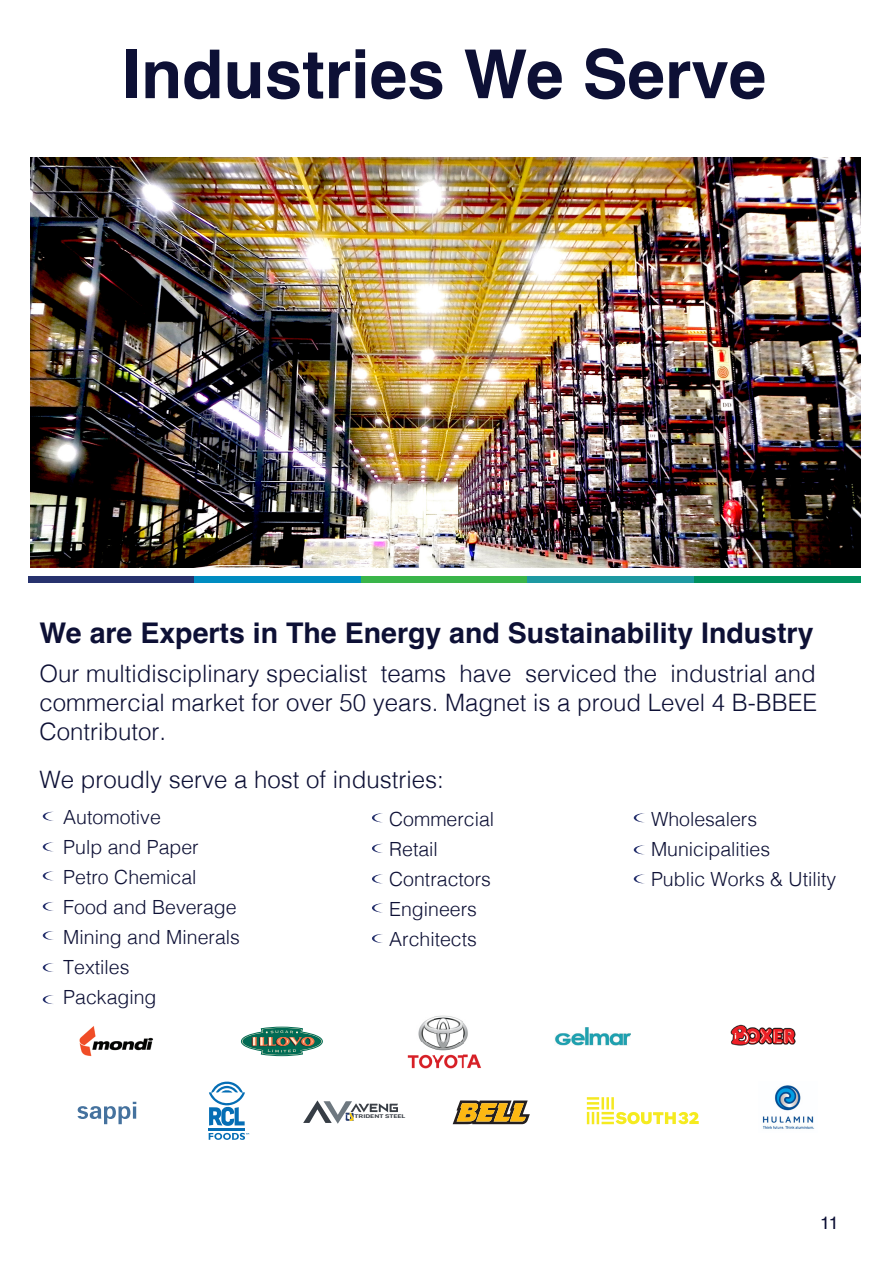
<style>
.page{position:relative;width:893px;height:1263px;background:#fff}
.page>*{position:absolute;margin:0;border:0;box-sizing:border-box;transform-origin:0 0}
.t1{font:700 67.5px "Helvetica";color:#0d1035}
.t2{font:700 28.5px "Helvetica";color:#0d1035}
.t3{font:300 24px/28.8px "Helvetica";color:#0d1035;text-align:justify}
.t4{font:300 19.5px/30px "Helvetica";color:#0d1035}
.t5{font:18px "Helvetica";color:#0d1035}
.t6{font:700 5.25px "Duran";color:#3b4047;scale:1.41 1}
</style>
<div class="page">
<img style="left:731px;top:1025px;width:65px;height:20px">
<img style="left:555px;top:1028px;width:75px;height:17px">
<svg style="left:78px;top:1102px;width:58px;height:22px"></svg>
<img style="left:79px;top:1026px;width:74px;height:31px">
<svg style="left:43px;top:812px;width:11px;height:9px"></svg>
<svg style="left:372px;top:813px;width:11px;height:9px"></svg>
<svg style="left:634px;top:813px;width:11px;height:9px"></svg>
<svg style="left:43px;top:871px;width:11px;height:9px"></svg>
<svg style="left:372px;top:874px;width:11px;height:9px"></svg>
<svg style="left:634px;top:874px;width:11px;height:9px"></svg>
<svg style="left:43px;top:931px;width:11px;height:9px"></svg>
<svg style="left:43px;top:842px;width:11px;height:9px"></svg>
<svg style="left:372px;top:844px;width:11px;height:9px"></svg>
<svg style="left:634px;top:845px;width:11px;height:9px"></svg>
<svg style="left:43px;top:902px;width:11px;height:9px"></svg>
<svg style="left:372px;top:903px;width:11px;height:9px"></svg>
<svg style="left:372px;top:934px;width:11px;height:9px"></svg>
<svg style="left:43px;top:963px;width:11px;height:9px"></svg>
<svg style="left:43px;top:995px;width:11px;height:9px"></svg>
<svg style="left:453px;top:1100px;width:77px;height:24px;background:#aa893d"></svg>
<img style="left:31px;top:157px;width:829px;height:411px">
<div style="left:28px;top:577px;width:167px;height:6px;background:#27326e"></div>
<div style="left:195px;top:577px;width:166px;height:6px;background:#008cc1"></div>
<div style="left:361px;top:577px;width:166px;height:6px;background:#3ab54a"></div>
<div style="left:527px;top:577px;width:167px;height:6px;background:#1e99a2"></div>
<div style="left:694px;top:577px;width:166px;height:6px;background:#00915f"></div>
<svg style="left:209px;top:1081px;width:36px;height:45px"></svg>
<svg style="left:209px;top:1133px;width:40px;height:7px"></svg>
<hr style="left:208px;top:1128px;width:37px;height:2px;background:#056eb5">
<img style="left:407px;top:1015px;width:74px;height:54px">
<svg style="left:587px;top:1097px;width:112px;height:27px"></svg>
<img style="left:762px;top:1085px;width:53px;height:44px">
<svg style="left:303px;top:1100px;width:95px;height:24px"></svg>
<svg style="left:241px;top:1026px;width:82px;height:30px"></svg>
<h1 class="t1" style="left:122px;top:33px;width:646px">Industries We Serve</h1>
<h2 class="t2" style="left:40px;top:615px;width:775px">We are Experts in The Energy and Sustainability Industry</h2>
<p class="t3" style="left:40px;top:657px;width:779px">Our multidisciplinary specialist teams have serviced the industrial and commercial market for over 50 years. Magnet is a proud Level 4 B-BBEE Contributor.</p>
<p class="t3" style="left:40px;top:763px;width:406px">We proudly serve a host of industries:</p>
<p class="t4" style="left:63px;top:801px;width:178px">Automotive<br>Pulp and Paper<br>Petro Chemical<br>Food and Beverage<br>Mining and Minerals<br>Textiles<br>Packaging</p>
<p class="t4" style="left:389px;top:802px;width:107px">Commercial<br>Retail<br>Contractors<br>Engineers<br>Architects</p>
<p class="t4" style="left:651px;top:802px;width:187px">Wholesalers<br>Municipalities<br>Public Works &amp; Utility</p>
<p class="t6" style="left:355px;top:1113px;width:38px">TRIDENT STEEL</p>
<p class="t5" style="left:820px;top:1209px;width:20px">11</p>
</div>
